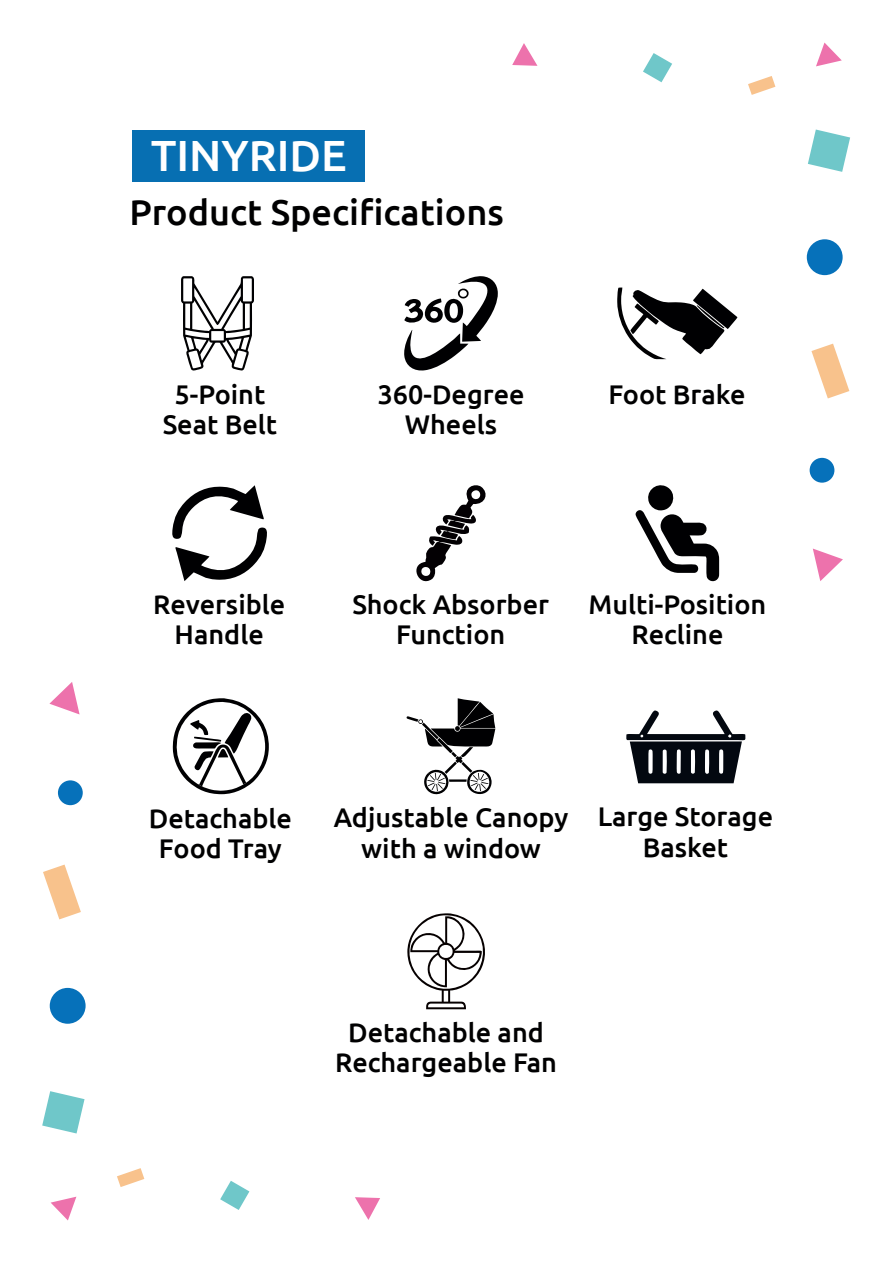
<style>
.page{position:relative;width:893px;height:1263px;background:#fff}
.page>*{position:absolute;margin:0;border:0;box-sizing:border-box;transform-origin:0 0}
.t1{font:500 43.65px "Ubuntu";color:#fff}
.t2{font:500 36px "Ubuntu";color:#000001}
.t3{font:500 27px/30.3px "Ubuntu";color:#000001;text-align:center}
</style>
<div class="page">
<svg style="left:816px;top:43px;width:26px;height:23px"></svg>
<svg style="left:813px;top:548px;width:30px;height:33px"></svg>
<svg style="left:808px;top:130px;width:42px;height:42px"></svg>
<div style="left:810px;top:458px;width:24px;height:25px;background:#0671ba;border-radius:50%"></div>
<div style="left:807px;top:239px;width:36px;height:36px;background:#0671ba;border-radius:50%"></div>
<svg style="left:811px;top:344px;width:38px;height:54px"></svg>
<svg style="left:748px;top:76px;width:27px;height:19px"></svg>
<svg style="left:643px;top:53px;width:29px;height:29px"></svg>
<svg style="left:512px;top:43px;width:25px;height:23px"></svg>
<svg style="left:51px;top:1197px;width:25px;height:23px"></svg>
<svg style="left:49px;top:682px;width:31px;height:32px"></svg>
<svg style="left:42px;top:1091px;width:43px;height:42px"></svg>
<div style="left:58px;top:780px;width:25px;height:25px;background:#0671ba;border-radius:50%"></div>
<div style="left:50px;top:988px;width:36px;height:36px;background:#0671ba;border-radius:50%"></div>
<svg style="left:43px;top:864px;width:38px;height:55px"></svg>
<svg style="left:117px;top:1168px;width:27px;height:19px"></svg>
<svg style="left:220px;top:1181px;width:29px;height:29px"></svg>
<svg style="left:355px;top:1197px;width:25px;height:23px"></svg>
<div style="left:132px;top:130px;width:233px;height:52px;background:#076fb2"></div>
<svg style="left:181px;top:276px;width:73px;height:94px"></svg>
<svg style="left:404px;top:276px;width:94px;height:95px"></svg>
<svg style="left:416px;top:485px;width:70px;height:97px"></svg>
<svg style="left:636px;top:485px;width:83px;height:97px"></svg>
<svg style="left:626px;top:710px;width:120px;height:73px"></svg>
<svg style="left:407px;top:913px;width:78px;height:96px"></svg>
<svg style="left:617px;top:287px;width:120px;height:72px"></svg>
<svg style="left:172px;top:485px;width:95px;height:96px"></svg>
<svg style="left:172px;top:698px;width:97px;height:96px"></svg>
<svg style="left:406px;top:698px;width:89px;height:97px"></svg>
<h1 class="t1" style="left:151px;top:128px;width:197px">TINYRIDE</h1>
<h2 class="t2" style="left:129px;top:190px;width:376px">Product Specifications</h2>
<p class="t3" style="left:163px;top:378px;width:116px">5-Point<br>Seat Belt</p>
<p class="t3" style="left:377px;top:378px;width:149px">360-Degree<br>Wheels</p>
<p class="t3" style="left:608px;top:378px;width:139px">Foot Brake</p>
<p class="t3" style="left:153px;top:588px;width:134px">Reversible<br>Handle</p>
<p class="t3" style="left:352px;top:588px;width:198px">Shock Absorber<br>Function</p>
<p class="t3" style="left:589px;top:588px;width:179px">Multi-Position<br>Recline</p>
<p class="t3" style="left:149px;top:802px;width:145px">Detachable<br>Food Tray</p>
<p class="t3" style="left:334px;top:802px;width:236px">Adjustable Canopy with a window</p>
<p class="t3" style="left:598px;top:800px;width:177px">Large Storage<br>Basket</p>
<p class="t3" style="left:335px;top:1016px;width:223px">Detachable and<br>Rechargeable Fan</p>
</div>
